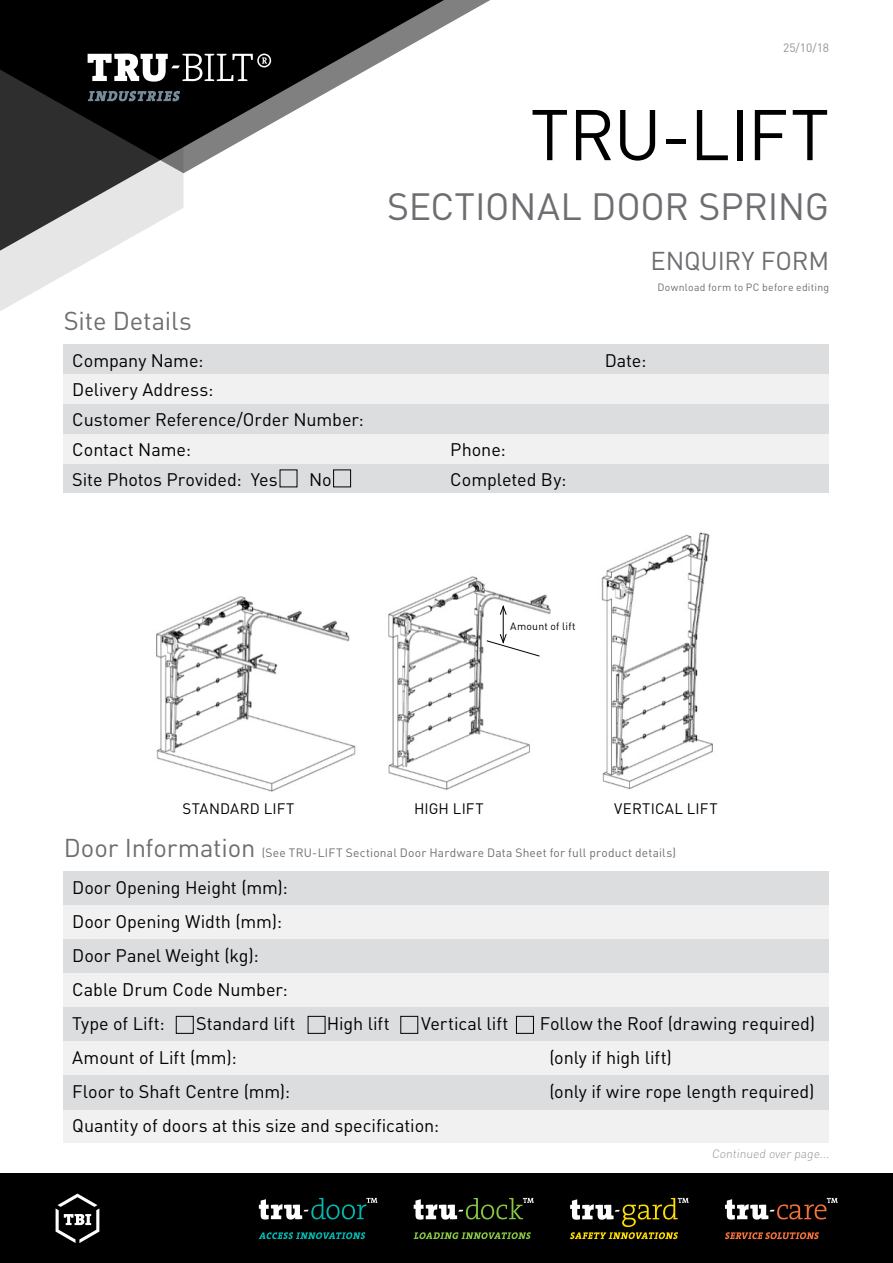
<style>
.page{position:relative;width:893px;height:1263px;background:#fff}
.page>*{position:absolute;margin:0;border:0;box-sizing:border-box;transform-origin:0 0}
.t1{font:70.5px "DIN Pro";letter-spacing:-.005em;color:#000}
.t2{font:37.5px "DIN Pro";letter-spacing:-.01em;color:#6d6e71}
.t3{font:25.5px "DIN Pro";letter-spacing:-.005em;color:#6d6e71}
.t4{font:18px/34px "DIN Pro";letter-spacing:-.005em;color:#000}
.t5{font:15px "DIN Pro";letter-spacing:.02em;color:#000}
.t6{font:12px "DIN Pro";letter-spacing:.02em;color:#6d6e71}
.t7{font:300 12px "DIN";color:#939598}
.t8{font:12px "DIN Pro";color:#939598}
.t9{font:10.5px "DIN Pro";letter-spacing:.025em;color:#6d6e71}
.t10{font:10.5px "DIN Pro";letter-spacing:.025em;color:#000}
.s1{font-size:25.5px}
</style>
<div class="page">
<div style="left:64px;top:463px;width:765px;height:30px;background:#dcddde"></div>
<div style="left:333px;top:470px;width:18px;height:17px;border:1px solid #000"></div>
<div style="left:64px;top:344px;width:765px;height:30px;background:#dcddde"></div>
<div style="left:64px;top:872px;width:765px;height:34px;background:#dcddde"></div>
<div style="left:64px;top:906px;width:765px;height:34px;background:#f1f1f2"></div>
<div style="left:64px;top:940px;width:765px;height:34px;background:#dcddde"></div>
<div style="left:64px;top:974px;width:765px;height:34px;background:#f1f1f2"></div>
<div style="left:64px;top:1008px;width:765px;height:34px;background:#dcddde"></div>
<div style="left:64px;top:1042px;width:765px;height:34px;background:#f1f1f2"></div>
<div style="left:64px;top:1109px;width:765px;height:34px;background:#f1f1f2"></div>
<div style="left:64px;top:1076px;width:765px;height:34px;background:#dcddde"></div>
<div style="left:64px;top:404px;width:765px;height:30px;background:#dcddde"></div>
<div style="left:64px;top:374px;width:765px;height:30px;background:#f1f1f2"></div>
<div style="left:64px;top:434px;width:765px;height:29px;background:#f1f1f2"></div>
<svg style="left:0;top:255px;width:99px;height:56px;fill:#e8e8e8"></svg>
<svg style="left:0;top:173px;width:184px;height:82px;background:#a8a8a8"></svg>
<svg style="left:0;top:0;width:490px;height:173px"></svg>
<svg style="left:0;top:0;width:458px;height:160px;fill:#000"></svg>
<svg style="left:88px;top:91px;width:92px;height:10px"></svg>
<svg style="left:88px;top:54px;width:183px;height:28px"></svg>
<div style="left:0;top:1174px;width:893px;height:89px;background:#000"></div>
<svg style="left:56px;top:1193px;width:43px;height:50px"></svg>
<svg style="left:725px;top:1198px;width:113px;height:21px"></svg>
<svg style="left:725px;top:1232px;width:94px;height:7px"></svg>
<svg style="left:570px;top:1198px;width:119px;height:41px"></svg>
<svg style="left:259px;top:1232px;width:106px;height:7px"></svg>
<svg style="left:259px;top:1198px;width:118px;height:21px"></svg>
<svg style="left:414px;top:1232px;width:117px;height:7px"></svg>
<svg style="left:414px;top:1198px;width:120px;height:21px"></svg>
<div style="left:176px;top:1016px;width:17px;height:17px;border:1px solid #000"></div>
<div style="left:516px;top:1016px;width:18px;height:17px;border:1px solid #000"></div>
<img style="left:156px;top:532px;width:557px;height:260px">
<hr style="left:503px;top:606px;width:1px;height:36px;background:#000">
<svg style="left:500px;top:605px;width:7px;height:10px"></svg>
<svg style="left:486px;top:634px;width:54px;height:23px"></svg>
<p class="t8" style="left:783px;top:38px;width:48px">25/10/18</p>
<h3 class="t3" style="left:64px;top:301px;width:130px">Site Details</h3>
<h1 class="t1" style="left:530px;top:79px;width:300px">TRU-LIFT</h1>
<h2 class="t2" style="left:387px;top:177px;width:443px">SECTIONAL DOOR SPRING</h2>
<h3 class="t3" style="left:650px;top:241px;width:180px">ENQUIRY FORM</h3>
<p class="t9" style="left:657px;top:279px;width:173px">Download form to PC before editing</p>
<p class="t4" style="left:72px;top:341px;width:133px">Company Name:</p>
<p class="t4" style="left:605px;top:341px;width:43px">Date:</p>
<p class="t4" style="left:72px;top:373px;width:293px;line-height:29.7px">Delivery Address:<br>Customer Reference/Order Number:<br>Contact Name:</p>
<p class="t4" style="left:450px;top:431px;width:57px">Phone:</p>
<p class="t4" style="left:72px;top:460px;width:207px">Site Photos Provided: Yes</p>
<p class="t4" style="left:309px;top:460px;width:24px">No</p>
<p class="t4" style="left:450px;top:460px;width:118px">Completed By:</p>
<p class="t10" style="left:510px;top:618px;width:67px">Amount of lift</p>
<p class="t5" style="left:183px;top:797px;width:113px">STANDARD LIFT</p>
<p class="t5" style="left:414px;top:797px;width:71px">HIGH LIFT</p>
<p class="t5" style="left:614px;top:797px;width:105px">VERTICAL LIFT</p>
<p class="t6" style="left:64px;top:843px;width:614px"><span class="s1">Door Information</span> (See TRU-LIFT Sectional Door Hardware Data Sheet for full product details)</p>
<p class="t4" style="left:72px;top:869px;width:217px">Door Opening Height (mm):<br>Door Opening Width (mm):<br>Door Panel Weight (kg):<br>Cable Drum Code Number:<br>Type of Lift:</p>
<p class="t4" style="left:196px;top:1005px;width:100px">Standard lift</p>
<p class="t4" style="left:327px;top:1005px;width:65px">High lift</p>
<p class="t4" style="left:421px;top:1005px;width:89px">Vertical lift</p>
<p class="t4" style="left:540px;top:1005px;width:277px">Follow the Roof (drawing required)</p>
<p class="t4" style="left:72px;top:1039px;width:166px">Amount of Lift (mm):</p>
<p class="t4" style="left:549px;top:1039px;width:124px">(only if high lift)</p>
<p class="t4" style="left:72px;top:1073px;width:220px">Floor to Shaft Centre (mm):</p>
<p class="t4" style="left:549px;top:1073px;width:267px">(only if wire rope length required)</p>
<p class="t4" style="left:72px;top:1107px;width:368px">Quantity of doors at this size and specification:</p>
<p class="t7" style="left:712px;top:1146px;width:121px">Continued over page...</p>
</div>
